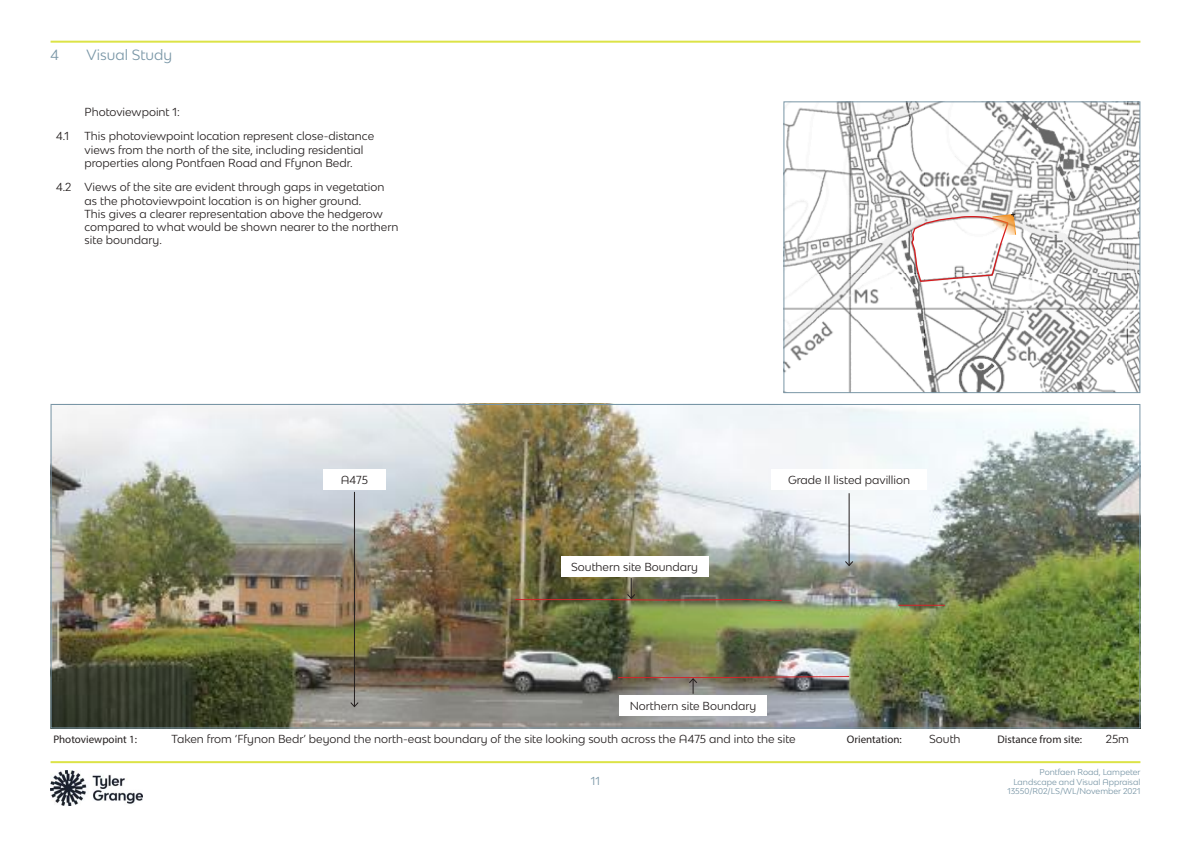
<style>
.page{position:relative;width:1191px;height:842px;background:#fff}
.page>*{position:absolute;margin:0;border:0;box-sizing:border-box;transform-origin:0 0}
.t1{font:14px "Bw Modelica SS01";color:#7996a6}
.t2{font:11px/13.2px "Bw Modelica SS01";color:#241f1f}
.t3{font:11px "Myriad Pro";color:#241f1f}
.t4{font:11px "Bw Modelica SS01";color:#7996a6}
.t5{font:8px/9.6px "Bw Modelica SS01";color:#7996a6;text-align:right}
</style>
<div class="page">
<img style="left:53px;top:406px;width:1085px;height:320px">
<div style="left:323px;top:469px;width:63px;height:20px;background:#fff"></div>
<hr style="left:354px;top:492px;width:1px;height:215px;background:#241f1f">
<svg style="left:349px;top:701px;width:10px;height:7px"></svg>
<div style="left:771px;top:469px;width:156px;height:20px;background:#fff"></div>
<hr style="left:848px;top:493px;width:1px;height:72px;background:#241f1f">
<svg style="left:844px;top:560px;width:10px;height:7px"></svg>
<img style="left:785px;top:103px;width:353px;height:288px">
<div style="left:783px;top:101px;width:357px;height:292px;border:1px solid #7996a6"></div>
<svg style="left:911px;top:211px;width:105px;height:72px"></svg>
<hr style="left:898px;top:605px;width:47px;height:1px;background:#d42429">
<div style="left:619px;top:695px;width:148px;height:20px;background:#fff"></div>
<svg style="left:617px;top:675px;width:233px;height:19px;background:#776c65"></svg>
<div style="left:561px;top:556px;width:147px;height:20px;background:#fff"></div>
<svg style="left:514px;top:578px;width:268px;height:24px;background:#615c44"></svg>
<hr style="left:51px;top:761px;width:1089px;height:2px;background:#dce347">
<hr style="left:51px;top:41px;width:1089px;height:2px;background:#dce347">
<img style="left:51px;top:770px;width:92px;height:36px">
<p class="t1" style="left:51px;top:45px;width:10px">4</p>
<p class="t1" style="left:87px;top:45px;width:87px">Visual Study</p>
<p class="t2" style="left:85px;top:105px;width:97px">Photoviewpoint 1:</p>
<p class="t2" style="left:56px;top:129px;width:14px">4.1</p>
<p class="t2" style="left:85px;top:129px;width:291px">This photoviewpoint location represent close-distance views from the north of the site, including residential properties along Pontfaen Road and Ffynon Bedr.</p>
<p class="t2" style="left:85px;top:180px;width:315px;text-indent:-28px">4.2 Views of the site are evident through gaps in vegetation as the photoviewpoint location is on higher ground.<br>This gives a clearer representation above the hedgerow compared to what would be shown nearer to the northern site boundary.</p>
<p class="t2" style="left:341px;top:473px;width:29px">A475</p>
<p class="t2" style="left:788px;top:473px;width:124px">Grade II listed pavillion</p>
<p class="t2" style="left:571px;top:560px;width:129px">Southern site Boundary</p>
<p class="t2" style="left:629px;top:699px;width:128px">Northern site Boundary</p>
<p class="t3" style="left:53px;top:732px;width:85px">Photoviewpoint 1:</p>
<p class="t2" style="left:171px;top:732px;width:626px">Taken from ‘Ffynon Bedr’ beyond the north-east boundary of the site looking south across the A475 and into the site</p>
<p class="t3" style="left:847px;top:732px;width:56px">Orientation:</p>
<p class="t2" style="left:929px;top:732px;width:33px">South</p>
<p class="t3" style="left:997px;top:732px;width:86px">Distance from site:</p>
<p class="t2" style="left:1105px;top:732px;width:25px">25m</p>
<p class="t4" style="left:591px;top:774px;width:11px">11</p>
<p class="t5" style="left:1007px;top:767px;width:135px">Pontfaen Road, Lampeter<br>Landscape and Visual Appraisal<br>13550/R02/LS/WL/November 2021</p>
</div>
